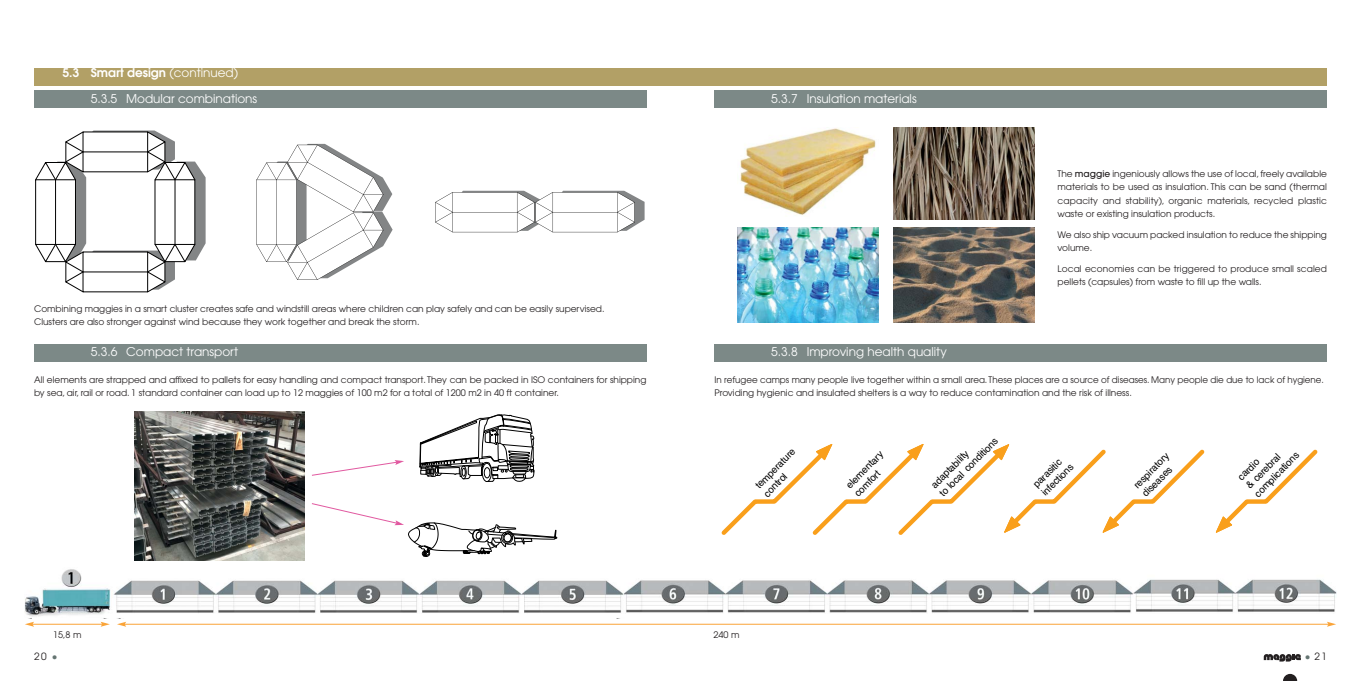
<style>
.page{position:relative;width:1361px;height:681px;background:#fff}
.page>*{position:absolute;margin:0;border:0;box-sizing:border-box;transform-origin:0 0}
.t1{font:12px/25.6px "Avant Garde";color:#fff}
.t2{font:10px "Avant Garde";color:#231f20}
.t3{font:700 9.9px/11.8px ".Helvetica Neue Desk Interface";color:#000}
.t4{font:9px/13.5px "Avant Garde";color:#231f20}
.s1{font-weight:600}
.s2{font-weight:500}
.s3{font-family:"Universal Newswith Comm Pi";font-size:8px;color:#657572}
</style>
<div class="page">
<img style="left:25px;top:569px;width:1311px;height:48px">
<svg style="left:1263px;top:654px;width:38px;height:7px"></svg>
<svg style="left:1283px;top:673px;width:14px;height:7px"></svg>
<div style="left:34px;top:68px;width:1293px;height:17px;background:#b2a066"></div>
<div style="left:34px;top:91px;width:612px;height:17px;background:#7c8987"></div>
<hr style="left:83px;top:152px;width:65px;height:1px;background:#000">
<svg style="left:35px;top:131px;width:51px;height:161px"></svg>
<hr style="left:83px;top:272px;width:65px;height:1px;background:#000">
<svg style="left:92px;top:130px;width:114px;height:162px"></svg>
<hr style="left:175px;top:180px;width:1px;height:64px;background:#000">
<svg style="left:256px;top:144px;width:137px;height:136px"></svg>
<svg style="left:297px;top:245px;width:10px;height:17px"></svg>
<svg style="left:307px;top:262px;width:10px;height:18px"></svg>
<svg style="left:287px;top:262px;width:11px;height:18px"></svg>
<svg style="left:353px;top:212px;width:10px;height:18px"></svg>
<svg style="left:363px;top:230px;width:10px;height:17px"></svg>
<svg style="left:373px;top:212px;width:10px;height:18px"></svg>
<svg style="left:307px;top:230px;width:56px;height:32px"></svg>
<svg style="left:435px;top:191px;width:209px;height:41px"></svg>
<div style="left:34px;top:344px;width:612px;height:17px;background:#7c8987"></div>
<img style="left:135px;top:411px;width:170px;height:149px">
<svg style="left:312px;top:460px;width:92px;height:16px"></svg>
<svg style="left:420px;top:414px;width:114px;height:68px"></svg>
<svg style="left:311px;top:503px;width:246px;height:53px"></svg>
<div style="left:714px;top:91px;width:613px;height:17px;background:#7c8987"></div>
<div style="left:714px;top:344px;width:613px;height:17px;background:#7c8987"></div>
<svg style="left:1216px;top:449px;width:102px;height:83px"></svg>
<svg style="left:721px;top:444px;width:484px;height:91px"></svg>
<img style="left:740px;top:128px;width:136px;height:87px">
<img style="left:893px;top:128px;width:142px;height:92px">
<img style="left:737px;top:227px;width:141px;height:95px">
<img style="left:893px;top:227px;width:142px;height:95px">
<hr style="left:32px;top:623px;width:70px;height:1px;background:#faa438">
<svg style="left:25px;top:621px;width:9px;height:5px"></svg>
<svg style="left:101px;top:622px;width:9px;height:4px"></svg>
<hr style="left:124px;top:623px;width:1204px;height:1px;background:#faa438">
<svg style="left:117px;top:621px;width:9px;height:5px"></svg>
<svg style="left:1327px;top:621px;width:9px;height:5px"></svg>
<h1 class="t1" style="left:91px;top:61px;width:168px;text-indent:-28px"><span class="s1">5.3 Smart design</span> (continued)<br>5.3.5 Modular combinations</h1>
<p class="t4" style="left:34px;top:302px;width:572px">Combining maggies in a smart cluster creates safe and windstill areas where children can play safely and can be easily supervised.<br>Clusters are also stronger against wind because they work together and break the storm.</p>
<h1 class="t1" style="left:91px;top:339px;width:149px">5.3.6 Compact transport</h1>
<p class="t4" style="left:34px;top:373px;width:614px">All elements are strapped and affixed to pallets for easy handling and compact transport. They can be packed in ISO containers for shipping by sea, air, rail or road. 1 standard container can load up to 12 maggies of 100 m2 for a total of 1200 m2 in 40 ft container.</p>
<h1 class="t1" style="left:771px;top:86px;width:147px">5.3.7 Insulation materials</h1>
<h1 class="t1" style="left:771px;top:339px;width:177px">5.3.8 Improving health quality</h1>
<p class="t4" style="left:1057px;top:168px;width:271px;text-align:justify">The <span class="s2">maggie</span> ingeniously allows the use of local, freely available materials to be used as insulation. This can be sand (thermal capacity and stability), organic materials, recycled plastic waste or existing insulation products.</p>
<p class="t4" style="left:1057px;top:228px;width:271px">We also ship vacuum packed insulation to reduce the shipping volume.</p>
<p class="t4" style="left:1057px;top:262px;width:271px">Local economies can be triggered to produce small scaled pellets (capsules) from waste to fill up the walls.</p>
<p class="t4" style="left:714px;top:373px;width:611px">In refugee camps many people live together within a small area. These places are a source of diseases. Many people die due to lack of hygiene.<br>Providing hygienic and insulated shelters is a way to reduce contamination and the risk of illness.</p>
<p class="t3" style="left:928px;top:482px;width:80px;rotate:-45deg">adaptability<br>to local conditions</p>
<p class="t3" style="left:753px;top:482px;width:54px;rotate:-45deg">temperature control</p>
<p class="t3" style="left:1235px;top:474px;width:60px;rotate:-45deg">cardio<br>&amp; cerebral complications</p>
<p class="t3" style="left:843px;top:482px;width:49px;rotate:-45deg">elementary comfort</p>
<p class="t3" style="left:1030px;top:481px;width:42px;rotate:-45deg">parasitic infections</p>
<p class="t3" style="left:1131px;top:482px;width:47px;rotate:-45deg">respiratory diseases</p>
<p class="t4" style="left:53px;top:628px;width:30px">15,8 m</p>
<p class="t4" style="left:713px;top:628px;width:27px">240 m</p>
<p class="t2" style="left:34px;top:652px;width:24px">20 <span class="s3">●</span></p>
<p class="t2" style="left:1305px;top:652px;width:23px"><span class="s3">●</span> 21</p>
</div>
